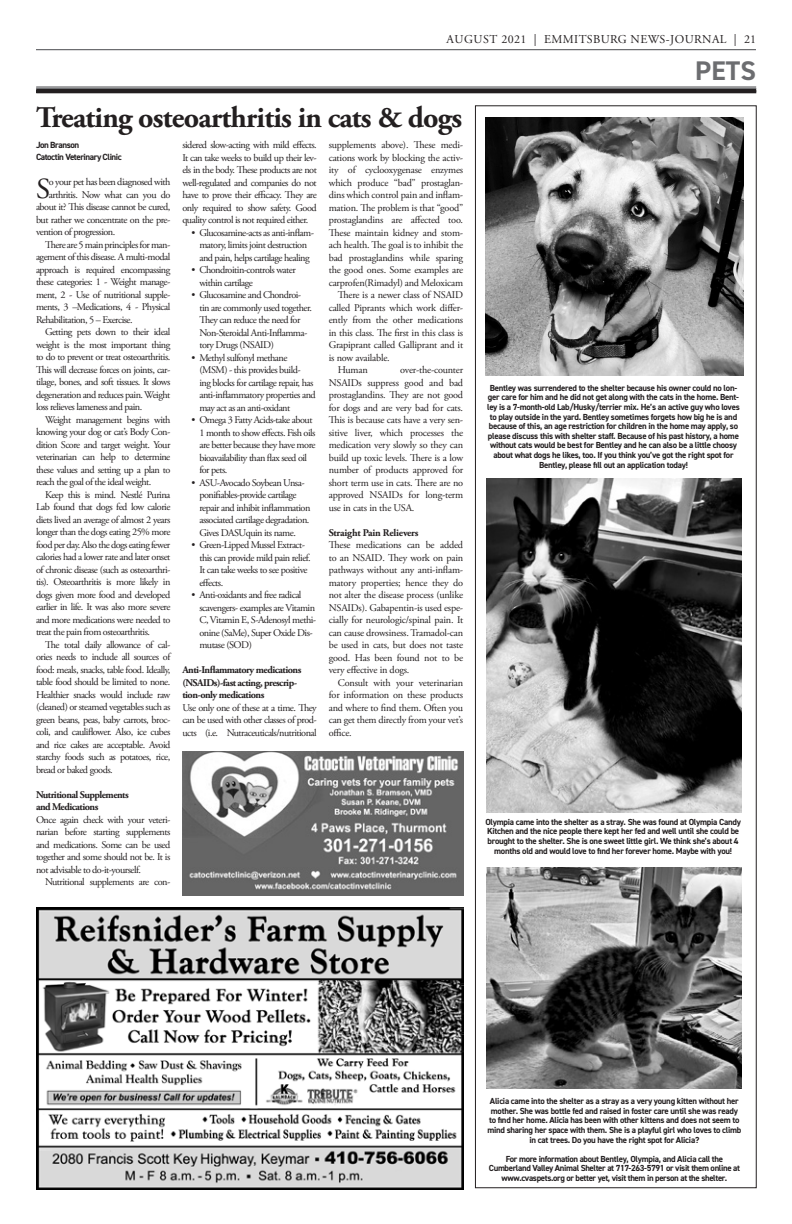
<style>
.page{position:relative;width:792px;height:1224px;background:#fff}
.page>*{position:absolute;margin:0;border:0;box-sizing:border-box;transform-origin:0 0}
.Title_new{font:700 30px "Adobe Garamond Pro";letter-spacing:-.025em;color:#231f20}
._1st_paragraph{font:29.1px "Adobe Garamond Pro";color:#231f20}
.t1{font:700 27px "DIN2014";color:#6c6d70}
.t2{font:12px "Adobe Garamond Pro";letter-spacing:.035em;color:#231f20}
.body{font:10.2px/12.5px "Adobe Garamond Pro";letter-spacing:-.05em;color:#231f20;text-align:justify}
._1st_paragraph-2{font:10.2px "Adobe Garamond Pro";letter-spacing:-.05em;color:#231f20}
.body-2{font:700 10.2px/12.5px "Adobe Garamond Pro";letter-spacing:-.05em;color:#231f20}
.body-3{font:700 10.2px "Adobe Garamond Pro";letter-spacing:-.02em;color:#231f20}
.author{font:700 9px/12px "DIN2014";letter-spacing:-.05em;color:#231f20}
.t3{font:700 8.8px/9.6px "DIN2014";letter-spacing:-.03em;color:#231f20;text-align:center}
</style>
<div class="page">
<hr style="left:36px;top:86px;width:720px;height:1px;background:#6c6d70">
<hr style="left:36px;top:89px;width:720px;height:3px;background:#231f20">
<hr style="left:36px;top:49px;width:720px;height:1px;background:#6c6d70">
<hr style="left:36px;top:88px;width:720px;height:1px;background:#6c6d70">
<hr style="left:36px;top:90px;width:720px;height:3px;background:#231f20">
<img style="left:182px;top:752px;width:282px;height:144px">
<img style="left:37px;top:907px;width:426px;height:282px">
<img style="left:486px;top:867px;width:255px;height:222px">
<img style="left:486px;top:479px;width:255px;height:333px">
<img style="left:486px;top:117px;width:257px;height:259px">
<p class="t2" style="left:447px;top:32px;width:311px">AUGUST 2021 | EMMITSBURG NEWS-JOURNAL | 21</p>
<p class="t1" style="left:695px;top:53px;width:62px">PETS</p>
<p class="Title_new" style="left:36px;top:100px;width:428px">Treating osteoarthritis in cats &amp; dogs</p>
<p class="author" style="left:36px;top:139px;width:87px">Jon Branson<br>Catoctin Veterinary Clinic</p>
<p class="_1st_paragraph" style="left:36px;top:171px;width:16px">S</p>
<p class="_1st_paragraph-2" style="left:49px;top:176px;width:123px">o your pet has been diagnosed with</p>
<p class="_1st_paragraph-2" style="left:49px;top:188px;width:123px">arthritis. Now what can you do</p>
<p class="_1st_paragraph-2" style="left:36px;top:201px;width:136px">about it? This disease cannot be cured,</p>
<p class="_1st_paragraph-2" style="left:36px;top:213px;width:136px">but rather we concentrate on the pre-</p>
<p class="_1st_paragraph-2" style="left:36px;top:226px;width:81px">vention of progression.</p>
<p class="body" style="left:36px;top:238px;width:136px;text-indent:9px">There are 5 main principles for man&shy;agement of this disease. A multi-modal approach is required encompassing these categories: 1 - Weight manage&shy;ment, 2 - Use of nutritional supple&shy;ments, 3 –Medications, 4 - Physical Rehabilitation, 5 – Exercise.</p>
<p class="body" style="left:36px;top:326px;width:136px;text-indent:9px">Getting pets down to their ideal weight is the most important thing to do to prevent or treat osteoarthritis.<br>This will decrease forces on joints, car&shy;tilage, bones, and soft tissues. It slows degeneration and reduces pain. Weight loss relieves lameness and pain.</p>
<p class="body" style="left:36px;top:413px;width:136px;text-indent:9px">Weight management begins with knowing your dog or cat’s Body Con&shy;dition Score and target weight. Your veterinarian can help to determine these values and setting up a plan to reach the goal of the ideal weight.</p>
<p class="body" style="left:36px;top:488px;width:136px;text-indent:9px">Keep this is mind. Nestlé Purina Lab found that dogs fed low calorie diets lived an average of almost 2 years longer than the dogs eating 25% more food per day. Also the dogs eating fewer calories had a lower rate and later onset of chronic disease (such as osteoarthri&shy;tis). Osteoarthritis is more likely in dogs given more food and developed earlier in life. It was also more severe and more medications were needed to treat the pain from osteoarthritis.</p>
<p class="body" style="left:36px;top:638px;width:136px;text-indent:9px">The total daily allowance of cal&shy;ories needs to include all sources of food: meals, snacks, table food. Ideally, table food should be limited to none.<br>Healthier snacks would include raw (cleaned) or steamed vegetables such as green beans, peas, baby carrots, broc&shy;coli, and cauliflower. Also, ice cubes and rice cakes are acceptable. Avoid starchy foods such as potatoes, rice, bread or baked goods.</p>
<p class="body-2" style="left:36px;top:788px;width:94px">Nutritional Supplements</p>
<p class="body-2" style="left:36px;top:801px;width:64px">and Medications</p>
<p class="body" style="left:36px;top:813px;width:136px">Once again check with your veteri&shy;narian before starting supplements and medications. Some can be used together and some should not be. It is not advisable to do-it-yourself.</p>
<p class="body" style="left:45px;top:876px;width:127px">Nutritional supplements are con-</p>
<p class="body" style="left:182px;top:139px;width:136px">sidered slow-acting with mild effects.<br>It can take weeks to build up their lev&shy;els in the body. These products are not well-regulated and companies do not have to prove their efficacy. They are only required to show safety. Good quality control is not required either.</p>
<p class="body" style="left:191px;top:227px;width:124px;text-align:center">• Glucosamine-acts as anti-inflam&shy;matory, limits joint destruction and pain, helps cartilage healing</p>
<p class="body" style="left:199px;top:264px;width:98px;text-indent:-8px">• Chondroitin-controls water within cartilage</p>
<p class="body" style="left:199px;top:289px;width:114px;text-align:left;text-indent:-8px">• Glucosamine and Chondroi&shy;tin are commonly used together.<br>They can reduce the need for<br>Non-Steroidal Anti-Inflamma&shy;tory Drugs (NSAID)</p>
<p class="body" style="left:199px;top:352px;width:118px;text-align:left;text-indent:-8px">• Methyl sulfonyl methane (MSM) - this provides build-<br>ing blocks for cartilage repair, has anti-inflammatory properties and may act as an anti-oxidant</p>
<p class="body" style="left:199px;top:414px;width:118px;text-align:left;text-indent:-8px">• Omega 3 Fatty Acids-take about<br>1 month to show effects. Fish oils are better because they have more bioavailability than flax seed oil for pets.</p>
<p class="body" style="left:199px;top:477px;width:113px;text-align:left;text-indent:-8px">• ASU-Avocado Soybean Unsa&shy;ponifiables-provide cartilage repair and inhibit inflammation associated cartilage degradation.<br>Gives DASUquin its name.</p>
<p class="body" style="left:199px;top:539px;width:113px;text-align:left;text-indent:-8px">• Green-Lipped Mussel Extract&shy;this can provide mild pain relief.<br>It can take weeks to see positive effects.</p>
<p class="body" style="left:199px;top:589px;width:118px;text-align:left;text-indent:-8px">• Anti-oxidants and free radical scavengers- examples are Vitamin<br>C, Vitamin E, S-Adenosyl methi&shy;onine (SaMe), Super Oxide Dis&shy;mutase (SOD)</p>
<p class="body-2" style="left:182px;top:664px;width:121px">Anti-Inflammatory medications</p>
<p class="body-2" style="left:182px;top:677px;width:116px">(NSAIDs)-fast acting, prescrip&shy;tion-only medications</p>
<p class="body" style="left:182px;top:702px;width:136px">Use only one of these at a time. They can be used with other classes of prod&shy;ucts (i.e. Nutraceuticals/nutritional</p>
<p class="body" style="left:329px;top:139px;width:136px">supplements above). These medi&shy;cations work by blocking the activ&shy;ity of cyclooxygenase enzymes which produce “bad” prostaglan&shy;dins which control pain and inflam&shy;mation. The problem is that “good” prostaglandins are affected too.<br>These maintain kidney and stom&shy;ach health. The goal is to inhibit the bad prostaglandins while sparing the good ones. Some examples are carprofen(Rimadyl) and Meloxicam</p>
<p class="body" style="left:329px;top:289px;width:136px;text-indent:9px">There is a newer class of NSAID called Piprants which work differ&shy;ently from the other medications in this class. The first in this class is Grapiprant called Galliprant and it is now available.</p>
<p class="body" style="left:338px;top:364px;width:31px">Human</p>
<p class="body" style="left:329px;top:364px;width:136px;text-indent:71px">over-the-counter NSAIDs suppress good and bad prostaglandins. They are not good for dogs and are very bad for cats.<br>This is because cats have a very sen&shy;sitive liver, which processes the medication very slowly so they can build up toxic levels. There is a low number of products approved for short term use in cats. There are no approved NSAIDs for long-term use in cats in the USA.</p>
<p class="body-3" style="left:329px;top:527px;width:91px">Straight Pain Relievers</p>
<p class="body" style="left:329px;top:539px;width:136px">These medications can be added to an NSAID. They work on pain pathways without any anti-inflam&shy;matory properties; hence they do not alter the disease process (unlike NSAIDs). Gabapentin-is used espe&shy;cially for neurologic/spinal pain. It can cause drowsiness. Tramadol-can be used in cats, but does not taste good. Has been found not to be very effective in dogs.</p>
<p class="body" style="left:329px;top:677px;width:136px;text-indent:9px">Consult with your veterinarian for information on these products and where to find them. Often you can get them directly from your vet’s office.</p>
<p class="t3" style="left:487px;top:383px;width:254px">Bentley was surrendered to the shelter because his owner could no lon&shy;ger care for him and he did not get along with the cats in the home. Bent&shy;ley is a 7-month-old Lab/Husky/terrier mix. He’s an active guy who loves to play outside in the yard. Bentley sometimes forgets how big he is and because of this, an age restriction for children in the home may apply, so please discuss this with shelter staff. Because of his past history, a home without cats would be best for Bentley and he can also be a little choosy about what dogs he likes, too. If you think you’ve got the right spot for Bentley, please fill out an application today!</p>
<p class="t3" style="left:485px;top:817px;width:257px">Olympia came into the shelter as a stray. She was found at Olympia Candy Kitchen and the nice people there kept her fed and well until she could be brought to the shelter. She is one sweet little girl. We think she’s about 4 months old and would love to find her forever home. Maybe with you!</p>
<p class="t3" style="left:487px;top:1096px;width:256px">Alicia came into the shelter as a stray as a very young kitten without her mother. She was bottle fed and raised in foster care until she was ready to find her home. Alicia has been with other kittens and does not seem to mind sharing her space with them. She is a playful girl who loves to climb in cat trees. Do you have the right spot for Alicia?</p>
<p class="t3" style="left:506px;top:1154px;width:219px">For more information about Bentley, Olympia, and Alicia call the</p>
<p class="t3" style="left:489px;top:1164px;width:253px">Cumberland Valley Animal Shelter at 717-263-5791 or visit them online at www.cvaspets.org or better yet, visit them in person at the shelter.</p>
</div>
